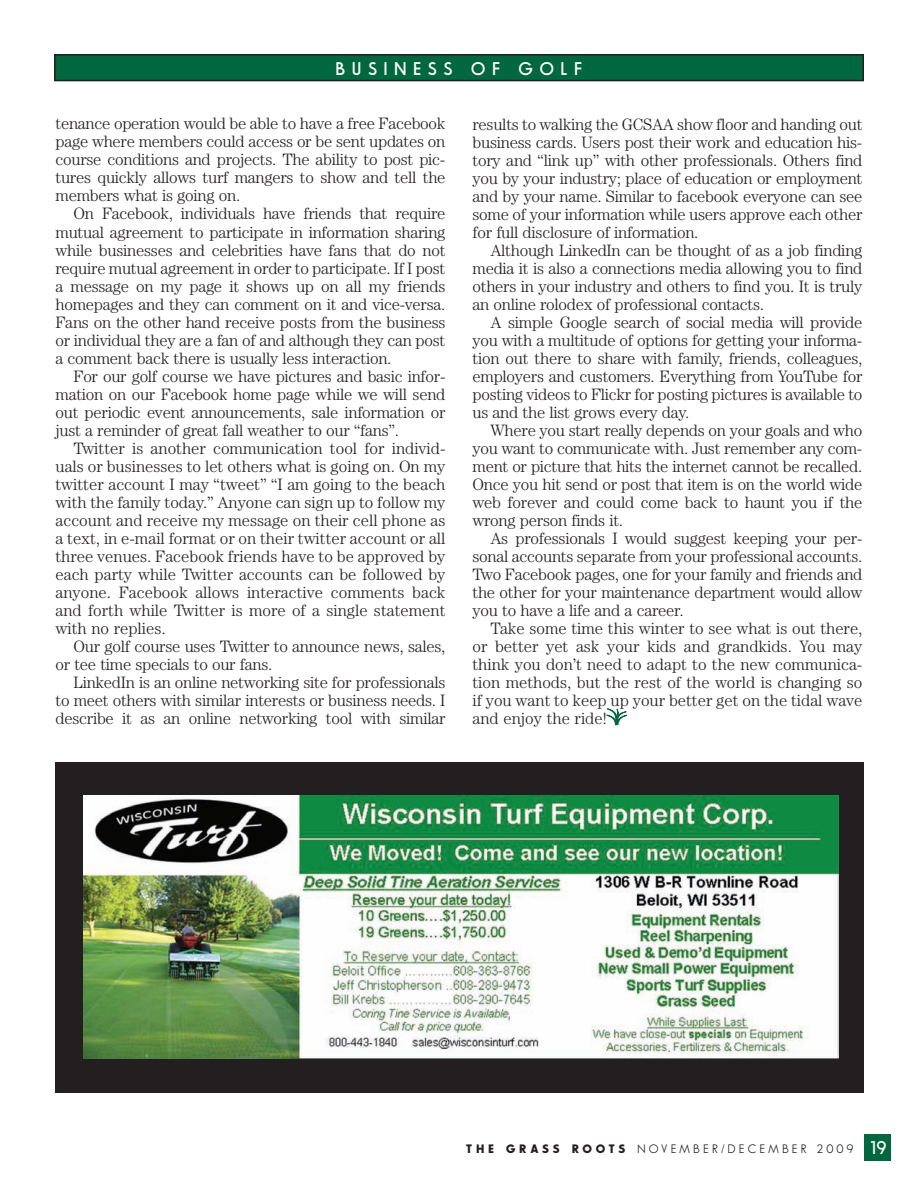
<style>
.page{position:relative;width:918px;height:1188px;background:#fff}
.page>*{position:absolute;margin:0;border:0;box-sizing:border-box;transform-origin:0 0}
.t1{font:600 18px "Sans Serif FLF";letter-spacing:.355em;color:#fff}
.t2{font:300 16.5px/18px "Century";letter-spacing:-.015em;color:#231f20;text-align:justify}
.t3{font:12px "Sans Serif FLF";letter-spacing:.26em;color:#231f20}
.s1{font-weight:700}
.s2{font-weight:600;font-size:18px;color:#fff}
</style>
<div class="page">
<div style="left:864px;top:1134px;width:27px;height:27px;background:#00673e"></div>
<svg style="left:606px;top:709px;width:21px;height:16px"></svg>
<div style="left:55px;top:55px;width:808px;height:26px;background:#00673e"></div>
<div style="left:54px;top:54px;width:810px;height:27px;border:2px solid #231f20"></div>
<div style="left:56px;top:763px;width:808px;height:330px;background:#231f20"></div>
<img style="left:84px;top:795px;width:755px;height:264px">
<p class="t1" style="left:336px;top:58px;width:248px">BUSINESS OF GOLF</p>
<p class="t2" style="left:56px;top:116px;width:391px">tenance operation would be able to have a free Facebook page where members could access or be sent updates on course conditions and projects. The ability to post pic&shy;tures quickly allows turf mangers to show and tell the members what is going on.</p>
<p class="t2" style="left:56px;top:206px;width:391px;text-indent:18px">On Facebook, individuals have friends that require mutual agreement to participate in information sharing while businesses and celebrities have fans that do not require mutual agreement in order to participate. If I post a message on my page it shows up on all my friends homepages and they can comment on it and vice-versa.<br>Fans on the other hand receive posts from the business or individual they are a fan of and although they can post a comment back there is usually less interaction.</p>
<p class="t2" style="left:56px;top:368px;width:392px;text-indent:18px">For our golf course we have pictures and basic infor&shy;mation on our Facebook home page while we will send out periodic event announcements, sale information or just a reminder of great fall weather to our “fans”.</p>
<p class="t2" style="left:56px;top:440px;width:392px;text-indent:18px">Twitter is another communication tool for individ&shy;uals or businesses to let others what is going on. On my twitter account I may “tweet” “I am going to the beach with the family today.” Anyone can sign up to follow my account and receive my message on their cell phone as a text, in e-mail format or on their twitter account or all three venues. Facebook friends have to be approved by each party while Twitter accounts can be followed by anyone. Facebook allows interactive comments back and forth while Twitter is more of a single statement with no replies.</p>
<p class="t2" style="left:56px;top:638px;width:392px;text-indent:18px">Our golf course uses Twitter to announce news, sales, or tee time specials to our fans.</p>
<p class="t2" style="left:56px;top:674px;width:391px;text-indent:18px">LinkedIn is an online networking site for professionals to meet others with similar interests or business needs. I describe it as an online networking tool with similar</p>
<p class="t2" style="left:473px;top:116px;width:391px">results to walking the GCSAA show floor and handing out business cards. Users post their work and education his&shy;tory and “link up” with other professionals. Others find you by your industry; place of education or employment and by your name. Similar to facebook everyone can see some of your information while users approve each other for full disclosure of information.</p>
<p class="t2" style="left:473px;top:242px;width:391px;text-indent:18px">Although LinkedIn can be thought of as a job finding media it is also a connections media allowing you to find others in your industry and others to find you. It is truly an online rolodex of professional contacts.</p>
<p class="t2" style="left:473px;top:314px;width:391px;text-indent:18px">A simple Google search of social media will provide you with a multitude of options for getting your informa&shy;tion out there to share with family, friends, colleagues, employers and customers. Everything from YouTube for posting videos to Flickr for posting pictures is available to us and the list grows every day.</p>
<p class="t2" style="left:473px;top:422px;width:391px;text-indent:18px">Where you start really depends on your goals and who you want to communicate with. Just remember any com&shy;ment or picture that hits the internet cannot be recalled.<br>Once you hit send or post that item is on the world wide web forever and could come back to haunt you if the wrong person finds it.</p>
<p class="t2" style="left:473px;top:530px;width:392px;text-indent:18px">As professionals I would suggest keeping your per&shy;sonal accounts separate from your professional accounts.<br>Two Facebook pages, one for your family and friends and the other for your maintenance department would allow you to have a life and a career.</p>
<p class="t2" style="left:473px;top:620px;width:392px;text-indent:18px">Take some time this winter to see what is out there, or better yet ask your kids and grandkids. You may think you don’t need to adapt to the new communica&shy;tion methods, but the rest of the world is changing so if you want to keep up your better get on the tidal wave and enjoy the ride!</p>
<p class="t3" style="left:466px;top:1142px;width:422px"><span class="s1">THE GRASS ROOTS</span> NOVEMBER/DECEMBER 2009 <span class="s2">19</span></p>
</div>
